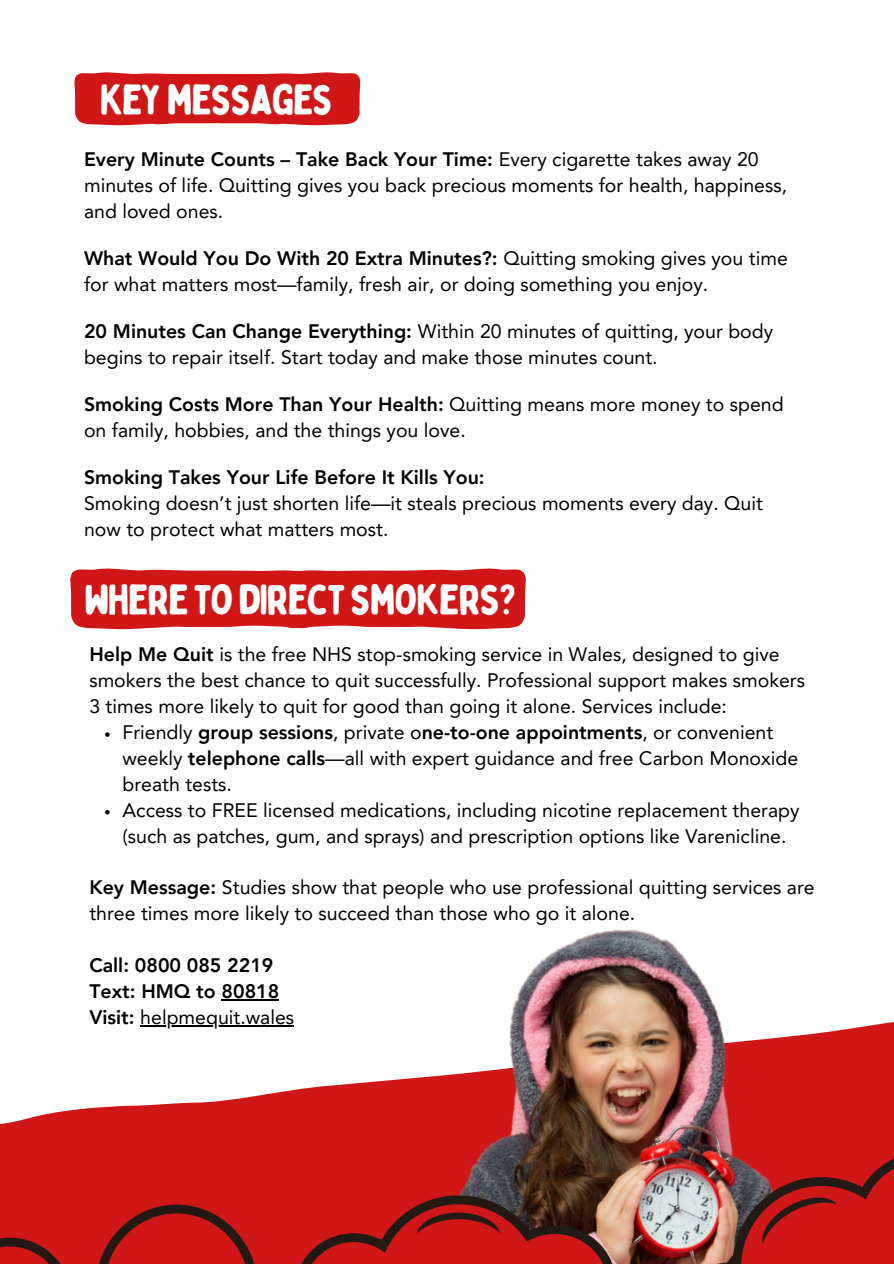
<style>
.page{position:relative;width:894px;height:1264px;background:#fff}
.page>*{position:absolute;margin:0;border:0;box-sizing:border-box;transform-origin:0 0}
.t1{font:42px "Bobby Jones Soft";letter-spacing:-.045em;color:#fff}
.t2{font:19.5px/25.8px "Avenir LT Pro";color:#000}
.t3{font:800 19.5px "Avenir LT Pro";color:#000}
.s1{font-weight:800}
</style>
<div class="page">
<svg style="left:0;top:1106px;width:109px;height:44px;fill:#cf1717"></svg>
<img style="left:109px;top:929px;width:784px;height:221px">
<svg style="left:0;top:1150px;width:893px;height:10px;background:#b1201e"></svg>
<svg style="left:0;top:1160px;width:893px;height:103px;background:#ae2d2a"></svg>
<svg style="left:416px;top:1212px;width:84px;height:21px;background:#9d1716"></svg>
<svg style="left:759px;top:1195px;width:77px;height:48px;background:#ae1717"></svg>
<svg style="left:70px;top:568px;width:456px;height:61px;background:#d22828"></svg>
<svg style="left:105px;top:732px;width:5px;height:4px"></svg>
<svg style="left:105px;top:810px;width:5px;height:4px"></svg>
<hr style="left:221px;top:999px;width:58px;height:1px;background:#000">
<hr style="left:140px;top:1024px;width:154px;height:2px;background:#000">
<svg style="left:74px;top:72px;width:286px;height:53px;background:#d12424"></svg>
<p class="t1" style="left:100px;top:73px;width:235px">KEYMESSAGES</p>
<p class="t2" style="left:84px;top:148px;width:704px"><span class="s1">Every Minute Counts – Take Back Your Time:</span> Every cigarette takes away 20 minutes of life. Quitting gives you back precious moments for health, happiness, and loved ones.</p>
<h1 class="t2" style="left:84px;top:247px;width:705px"><span class="s1">What Would You Do With 20 Extra Minutes?:</span> Quitting smoking gives you time for what matters most—family, fresh air, or doing something you enjoy.</h1>
<p class="t2" style="left:84px;top:320px;width:690px"><span class="s1">20 Minutes Can Change Everything:</span> Within 20 minutes of quitting, your body begins to repair itself. Start today and make those minutes count.</p>
<p class="t2" style="left:84px;top:393px;width:701px"><span class="s1">Smoking Costs More Than Your Health:</span> Quitting means more money to spend on family, hobbies, and the things you love.</p>
<p class="t3" style="left:84px;top:469px;width:402px">Smoking Takes Your Life Before It Kills You:</p>
<p class="t2" style="left:84px;top:492px;width:680px">Smoking doesn’t just shorten life—it steals precious moments every day. Quit now to protect what matters most.</p>
<p class="t1" style="left:84px;top:573px;width:435px">WHERETODIRECTSMOKERS?</p>
<p class="t2" style="left:89px;top:643px;width:717px"><span class="s1">Help Me Quit</span> is the free NHS stop-smoking service in Wales, designed to give smokers the best chance to quit successfully. Professional support makes smokers<br>3 times more likely to quit for good than going it alone. Services include:</p>
<h1 class="t2" style="left:122px;top:721px;width:677px">Friendly <span class="s1">group sessions</span>, private o<span class="s1">ne-to-one appointments</span>, or convenient weekly <span class="s1">telephone calls</span>—all with expert guidance and free Carbon Monoxide breath tests.</h1>
<p class="t2" style="left:122px;top:798px;width:678px">Access to FREE licensed medications, including nicotine replacement therapy (such as patches, gum, and sprays) and prescription options like Varenicline.</p>
<p class="t2" style="left:89px;top:876px;width:726px"><span class="s1">Key Message:</span> Studies show that people who use professional quitting services are three times more likely to succeed than those who go it alone.</p>
<p class="t3" style="left:89px;top:957px;width:185px">Call: 0800 085 2219</p>
<p class="t3" style="left:89px;top:983px;width:191px">Text: HMQ to 80818</p>
<p class="t2" style="left:89px;top:1005px;width:206px"><span class="s1">Visit:</span> helpmequit.wales</p>
</div>
